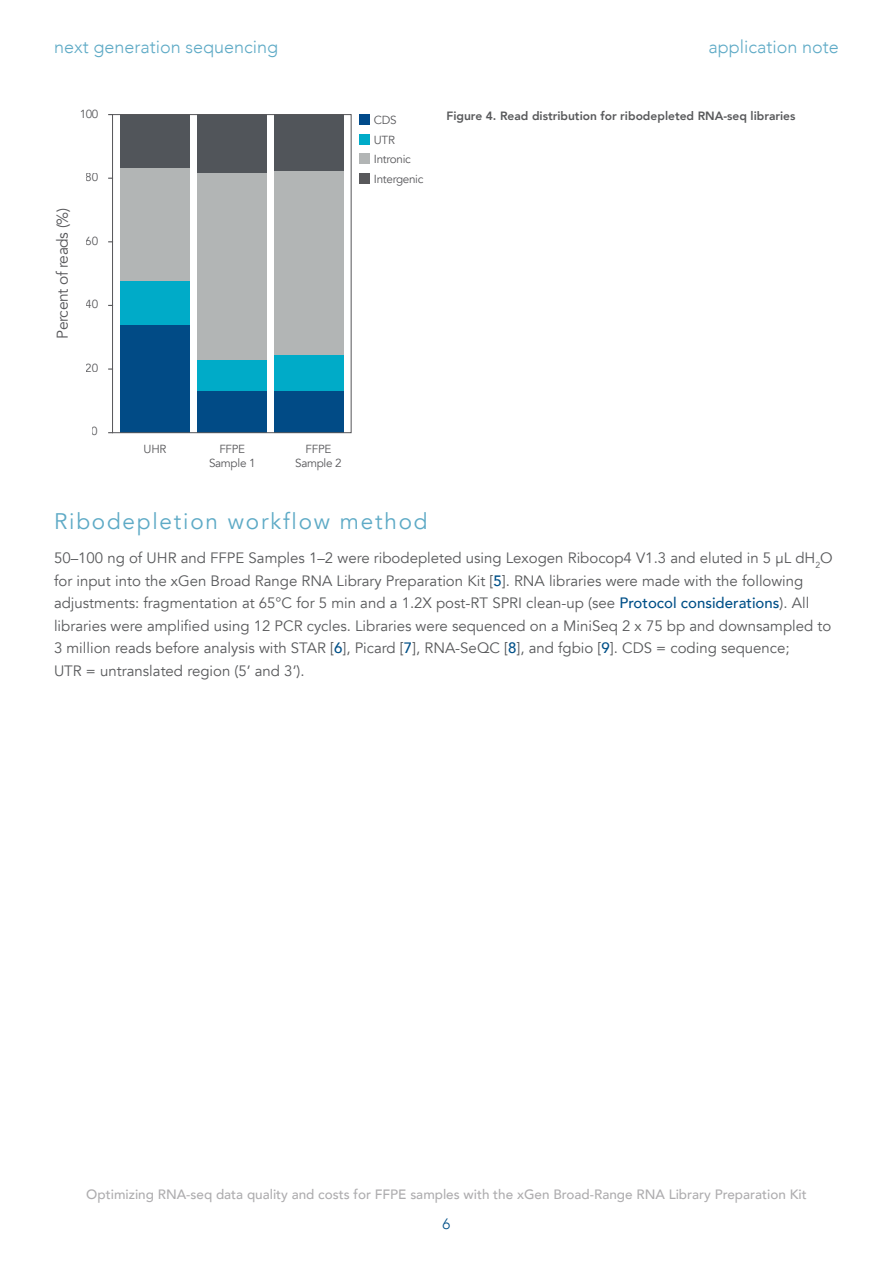
<style>
.page{position:relative;width:893px;height:1263px;background:#fff}
.page>*{position:absolute;margin:0;border:0;box-sizing:border-box;transform-origin:0 0}
.t1{font:22.5px "Avenir";letter-spacing:.08em;color:#5eaac6}
.t2{font:300 18px "Avenir";color:#5eaac6}
.t3{font:15.6px "Avenir";letter-spacing:-.025em;color:#58585b}
.t4{font:15px/22.5px "Avenir";color:#58595b}
.t5{font:300 15px "Avenir";color:#005088}
.t6{font:500 13.5px "Avenir";color:#aeadaf}
.t7{font:800 12px "Avenir";color:#58595b}
.t8{font:11.7px/14px "Avenir";letter-spacing:-.025em;color:#58585b;text-align:center}
.s1{font-weight:500;color:#005088}
</style>
<div class="page">
<div style="left:120px;top:325px;width:70px;height:108px;background:#014b86"></div>
<div style="left:197px;top:391px;width:70px;height:42px;background:#014b86"></div>
<div style="left:275px;top:390px;width:69px;height:43px;background:#014b86"></div>
<div style="left:359px;top:134px;width:11px;height:10px;background:#00abc8"></div>
<div style="left:359px;top:154px;width:11px;height:10px;background:#b2b5b5"></div>
<div style="left:359px;top:115px;width:11px;height:10px;background:#004a8a"></div>
<div style="left:359px;top:173px;width:11px;height:10px;background:#58585b"></div>
<div style="left:120px;top:281px;width:70px;height:44px;background:#00abc8"></div>
<div style="left:120px;top:168px;width:70px;height:113px;background:#b2b5b5"></div>
<div style="left:120px;top:114px;width:70px;height:54px;background:#51555a"></div>
<div style="left:197px;top:360px;width:70px;height:31px;background:#00abc8"></div>
<div style="left:197px;top:173px;width:70px;height:187px;background:#b2b5b5"></div>
<div style="left:197px;top:114px;width:70px;height:59px;background:#51555a"></div>
<div style="left:275px;top:355px;width:69px;height:35px;background:#00abc8"></div>
<div style="left:275px;top:171px;width:69px;height:184px;background:#b2b5b5"></div>
<div style="left:275px;top:114px;width:69px;height:57px;background:#51555a"></div>
<div style="left:112px;top:114px;width:240px;height:319px;border:1px solid #58585b"></div>
<p class="t2" style="left:54px;top:36px;width:226px">next generation sequencing</p>
<p class="t2" style="left:708px;top:36px;width:132px">application note</p>
<p class="t8" style="left:80px;top:107px;width:20px">100</p>
<p class="t3" style="left:53px;top:339px;width:132px;rotate:-90deg">Percent of reads (%)</p>
<p class="t8" style="left:86px;top:171px;width:14px">80</p>
<p class="t8" style="left:86px;top:234px;width:14px">60</p>
<p class="t8" style="left:86px;top:298px;width:14px">40</p>
<p class="t8" style="left:86px;top:361px;width:14px">20</p>
<p class="t8" style="left:92px;top:424px;width:8px">0</p>
<p class="t8" style="left:374px;top:114px;width:24px">CDS</p>
<p class="t8" style="left:374px;top:130px;width:38px;line-height:19.5px;text-align:left">UTR<br>Intronic</p>
<p class="t8" style="left:374px;top:172px;width:51px">Intergenic</p>
<p class="t7" style="left:446px;top:106px;width:350px">Figure 4. Read distribution for ribodepleted RNA-seq libraries</p>
<p class="t8" style="left:144px;top:442px;width:24px">UHR</p>
<p class="t8" style="left:295px;top:442px;width:48px">FFPE<br>Sample 2</p>
<p class="t8" style="left:209px;top:442px;width:48px">FFPE<br>Sample 1</p>
<h1 class="t1" style="left:54px;top:507px;width:375px">Ribodepletion workflow method</h1>
<p class="t4" style="left:54px;top:547px;width:780px">50–100 ng of UHR and FFPE Samples 1–2 were ribodepleted using Lexogen Ribocop4 V1.3 and eluted in 5 μL dH<sub>2</sub>O for input into the xGen Broad Range RNA Library Preparation Kit [<span class="s1">5</span>]. RNA libraries were made with the following adjustments: fragmentation at 65°C for 5 min and a 1.2X post-RT SPRI clean-up (see <span class="s1">Protocol considerations</span>). All libraries were amplified using 12 PCR cycles. Libraries were sequenced on a MiniSeq 2 x 75 bp and downsampled to 3 million reads before analysis with STAR [<span class="s1">6</span>], Picard [<span class="s1">7</span>], RNA-SeQC [<span class="s1">8</span>], and fgbio [<span class="s1">9</span>]. CDS = coding sequence;<br>UTR = untranslated region (5’ and 3’).</p>
<p class="t6" style="left:86px;top:1182px;width:722px">Optimizing RNA-seq data quality and costs for FFPE samples with the xGen Broad-Range RNA Library Preparation Kit</p>
<p class="t5" style="left:443px;top:1214px;width:9px">6</p>
</div>
